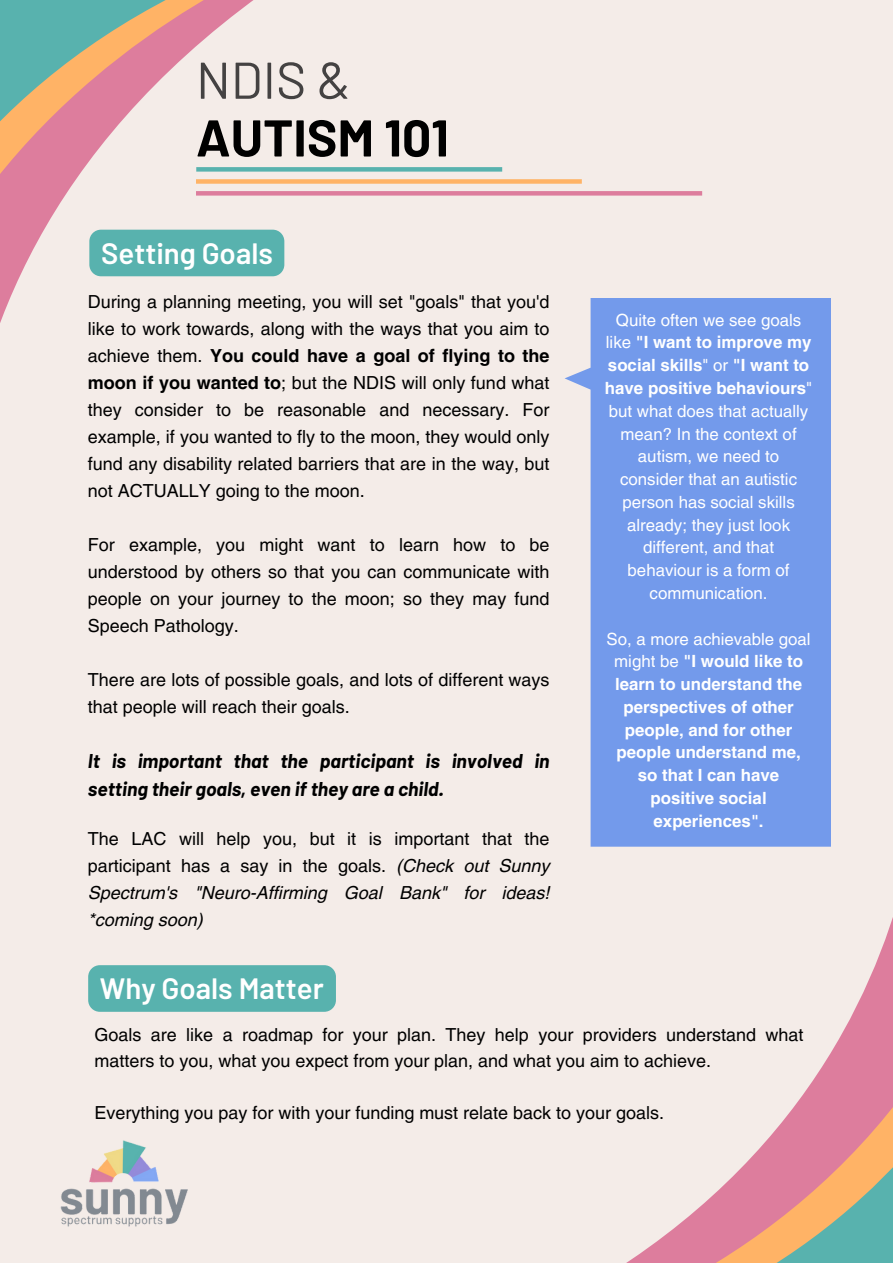
<style>
.page{position:relative;width:893px;height:1264px;background:#fff}
.page>*{position:absolute;margin:0;border:0;box-sizing:border-box;transform-origin:0 0}
.t1{font:700 51.6px "Barlow";color:#000}
.t2{font:51.6px "Barlow";color:#444242}
.t3{font:600 29.4px "Barlow";color:#fff}
.t4{font:italic 700 19.5px/28px "Barlow";color:#000}
.t5{font:18px/27px "Helvetica LT Pro";color:#000;text-align:justify}
.t6{font:16.8px/22.8px "Helvetica LT Pro";color:#fff;text-align:center}
.t7{font:700 16.8px/22.8px "Helvetica LT Pro";color:#fff;text-align:center}
.s1{font-weight:700}
.s2{font-style:italic}
.s3{font-weight:400}
</style>
<div class="page">
<div style="left:0;top:0;width:892px;height:1262px;background:#f4ece8"></div>
<svg style="left:0;top:0;width:500px;height:323px"></svg>
<svg style="left:565px;top:298px;width:266px;height:419px;fill:#739aeb"></svg>
<svg style="left:590px;top:717px;width:302px;height:545px"></svg>
<img style="left:60px;top:1140px;width:128px;height:87px">
<div style="left:89px;top:230px;width:195px;height:46px;background:#58b2ae;border-radius:12px"></div>
<div style="left:196px;top:167px;width:306px;height:5px;background:#58b2ae"></div>
<div style="left:196px;top:179px;width:385px;height:5px;background:#ffb366"></div>
<hr style="left:196px;top:191px;width:506px;height:4px;background:#dd7d9d">
<div style="left:88px;top:965px;width:248px;height:46px;background:#58b2ae;border-radius:12px"></div>
<p class="t2" style="left:196px;top:47px;width:156px">NDIS &amp;</p>
<p class="t1" style="left:196px;top:105px;width:254px">AUTISM 101</p>
<p class="t3" style="left:101px;top:234px;width:173px">Setting Goals</p>
<p class="t5" style="left:88px;top:290px;width:463px">During a planning meeting, you will set "goals" that you'd like to work towards, along with the ways that you aim to achieve them. <span class="s1">You could have a goal of flying to the moon if you wanted to</span>; but the NDIS will only fund what they consider to be reasonable and necessary. For example, if you wanted to fly to the moon, they would only fund any disability related barriers that are in the way, but not ACTUALLY going to the moon.</p>
<p class="t5" style="left:88px;top:532px;width:463px">For example, you might want to learn how to be understood by others so that you can communicate with people on your journey to the moon; so they may fund Speech Pathology.</p>
<p class="t5" style="left:88px;top:667px;width:463px">There are lots of possible goals, and lots of different ways that people will reach their goals.</p>
<p class="t4" style="left:88px;top:746px;width:463px">It is important that the participant is involved in setting their goals, even if they are a child.</p>
<p class="t5" style="left:88px;top:827px;width:463px">The LAC will help you, but it is important that the participant has a say in the goals. <span class="s2">(Check out Sunny Spectrum's "Neuro-Affirming Goal Bank" for ideas! *coming soon)</span></p>
<p class="t3" style="left:100px;top:969px;width:225px">Why Goals Matter</p>
<p class="t6" style="left:605px;top:310px;width:209px">Quite often we see goals like <span class="s1">"I want to improve my social skills</span>" or <span class="s1">"I want to have positive behaviours</span>" but what does that actually mean? In the context of autism, we need to consider that an autistic person has social skills already; they just look different, and that behaviour is a form of communication.</p>
<p class="t7" style="left:606px;top:629px;width:206px"><span class="s3">So, a more achievable goal might be</span> "I would like to learn to understand the perspectives of other people, and for other people understand me, so that I can have positive social experiences".</p>
<p class="t5" style="left:94px;top:1023px;width:710px;line-height:26px">Goals are like a roadmap for your plan. They help your providers understand what matters to you, what you expect from your plan, and what you aim to achieve.</p>
<p class="t5" style="left:94px;top:1100px;width:571px">Everything you pay for with your funding must relate back to your goals.</p>
</div>
